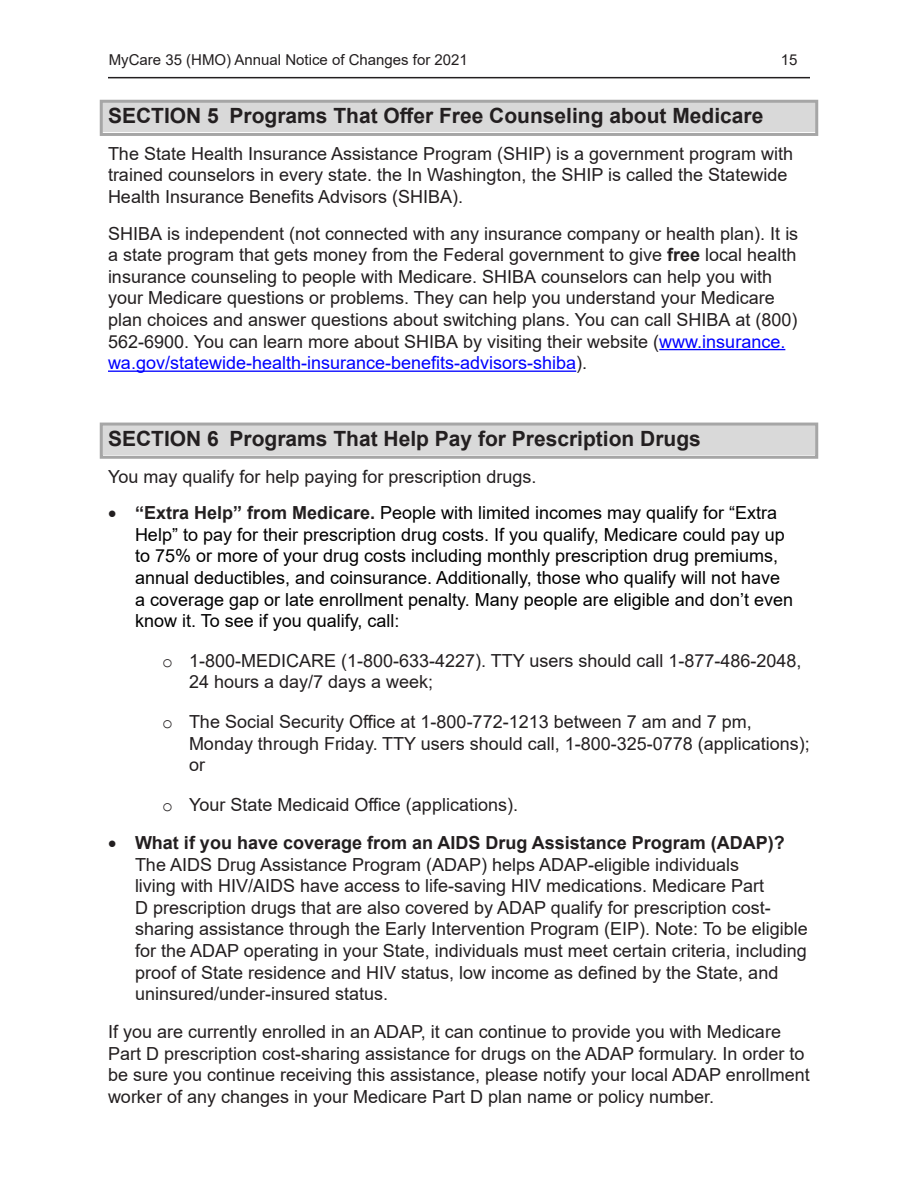
<style>
.page{position:relative;width:918px;height:1188px;background:#fff}
.page>*{position:absolute;margin:0;border:0;box-sizing:border-box;transform-origin:0 0}
.Heading_2_ANOC{font:700 21px "Arial";color:#231f20}
.t1{font:18px/21.6px "Arial";color:#231f20}
.t2{font:18px/21.6px "Arial";color:#000}
.t3{font:15px "Arial";color:#231f20}
.s1{font-weight:700}
.s2{color:#00f}
.s3{color:#231f20}
.s4{font-weight:700;color:#231f20}
.s5{font-family:"Courier New"}
</style>
<div class="page">
<hr style="left:108px;top:77px;width:702px;height:1px;background:#231f20">
<div style="left:102px;top:101px;width:714px;height:31px;background:#d9d9d9"></div>
<div style="left:100px;top:100px;width:718px;height:36px;border:3px solid #a6a6a6"></div>
<hr style="left:659px;top:349px;width:126px;height:1px;background:#00f">
<hr style="left:108px;top:371px;width:468px;height:1px;background:#00f">
<div style="left:102px;top:424px;width:714px;height:31px;background:#d9d9d9"></div>
<div style="left:100px;top:423px;width:718px;height:36px;border:3px solid #a6a6a6"></div>
<p class="t3" style="left:109px;top:49px;width:361px">MyCare 35 (HMO) Annual Notice of Changes for 2021</p>
<p class="t3" style="left:781px;top:49px;width:18px">15</p>
<p class="Heading_2_ANOC" style="left:108px;top:101px;width:657px">SECTION 5 Programs That Offer Free Counseling about Medicare</p>
<p class="t1" style="left:108px;top:143px;width:687px">The State Health Insurance Assistance Program (SHIP) is a government program with trained counselors in every state. the In Washington, the SHIP is called the Statewide<br>Health Insurance Benefits Advisors (SHIBA).</p>
<p class="t1" style="left:108px;top:222px;width:692px">SHIBA is independent (not connected with any insurance company or health plan). It is a state program that gets money from the Federal government to give <span class="s1">free</span> local health insurance counseling to people with Medicare. SHIBA counselors can help you with your Medicare questions or problems. They can help you understand your Medicare plan choices and answer questions about switching plans. You can call SHIBA at (800)<br>562-6900. You can learn more about SHIBA by visiting their website (<span class="s2">www.insurance. wa.gov/statewide-health-insurance-benefits-advisors-shiba</span>).</p>
<p class="Heading_2_ANOC" style="left:108px;top:424px;width:594px">SECTION 6 Programs That Help Pay for Prescription Drugs</p>
<p class="t1" style="left:108px;top:465px;width:430px">You may qualify for help paying for prescription drugs.</p>
<p class="t2" style="left:135px;top:502px;width:660px;text-indent:-27px"><span class="s3">•</span> <span class="s4">“Extra Help” from Medicare.</span> People with limited incomes may qualify for “Extra Help” to pay for their prescription drug costs. If you qualify, Medicare could pay up to 75% or more of your drug costs including monthly prescription drug premiums, annual deductibles, and coinsurance. Additionally, those who qualify will not have a coverage gap or late enrollment penalty. Many people are eligible and don’t even know it. To see if you qualify, call:</p>
<p class="t1" style="left:189px;top:650px;width:614px;text-indent:-27px"><span class="s5">o</span> 1-800-MEDICARE (1-800-633-4227). TTY users should call 1-877-486-2048,<br>24 hours a day/7 days a week;</p>
<p class="t1" style="left:189px;top:711px;width:622px;text-indent:-27px"><span class="s5">o</span> The Social Security Office at 1-800-772-1213 between 7 am and 7 pm,<br>Monday through Friday. TTY users should call, 1-800-325-0778 (applications); or</p>
<p class="t1" style="left:162px;top:794px;width:358px"><span class="s5">o</span> Your State Medicaid Office (applications).</p>
<p class="t1" style="left:135px;top:832px;width:675px;text-indent:-27px">• <span class="s1">What if you have coverage from an AIDS Drug Assistance Program (ADAP)?<br></span>The AIDS Drug Assistance Program (ADAP) helps ADAP-eligible individuals<br>living with HIV/AIDS have access to life-saving HIV medications. Medicare Part<br>D prescription drugs that are also covered by ADAP qualify for prescription cost&shy;sharing assistance through the Early Intervention Program (EIP). Note: To be eligible for the ADAP operating in your State, individuals must meet certain criteria, including proof of State residence and HIV status, low income as defined by the State, and uninsured/under-insured status.</p>
<p class="t1" style="left:108px;top:1021px;width:703px">If you are currently enrolled in an ADAP, it can continue to provide you with Medicare Part D prescription cost-sharing assistance for drugs on the ADAP formulary. In order to be sure you continue receiving this assistance, please notify your local ADAP enrollment worker of any changes in your Medicare Part D plan name or policy number.</p>
</div>
